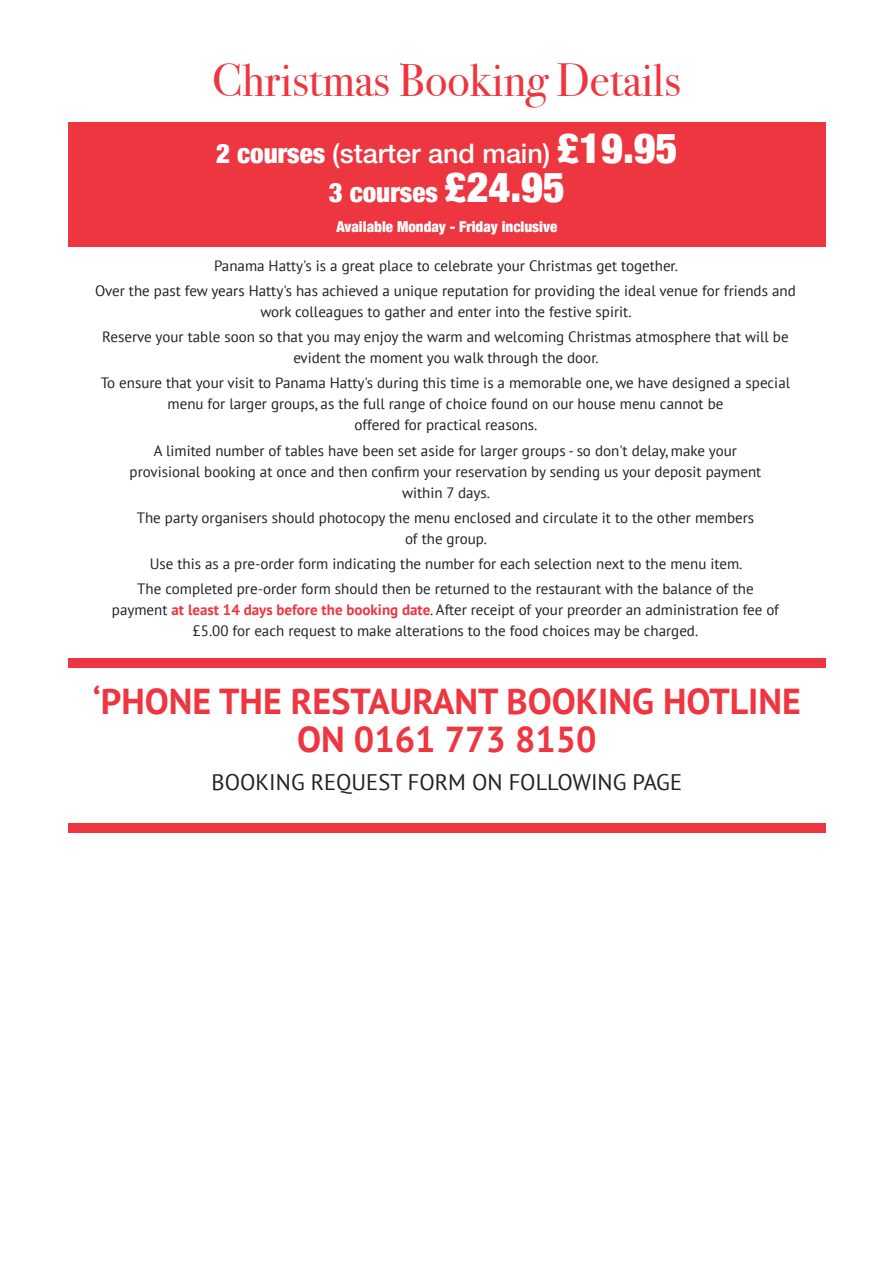
<style>
.page{position:relative;width:893px;height:1263px;background:#fff}
.page>*{position:absolute;margin:0;border:0;box-sizing:border-box;transform-origin:0 0}
.t1{font:46.5px "Bodoni Svty Two ITCTT";color:#ee3640}
.t2{font:700 36px/37.5px "PT Sans";color:#ee3640;text-align:center}
.t3{font:900 condensed 27px/39px "Helvetica Neue";color:#fff;text-align:center}
.t4{font:22.5px "PT Sans";color:#231f20}
.t5{font:15px/21px "PT Sans";color:#231f20;text-align:center}
.t6{font:900 condensed 15px "Helvetica Neue";color:#fff}
.s1{font-weight:500;font-stretch:normal}
.s2{font-size:42px}
.s3{font-weight:700;color:#ee3640}
</style>
<div class="page">
<div style="left:68px;top:658px;width:758px;height:10px;background:#ee3640"></div>
<div style="left:68px;top:823px;width:758px;height:9px;background:#ee3640"></div>
<div style="left:68px;top:123px;width:758px;height:124px;background:#ee3640"></div>
<div style="left:68px;top:122px;width:758px;height:98px;background:#ee3640"></div>
<h1 class="t1" style="left:212px;top:53px;width:470px">Christmas Booking Details</h1>
<h3 class="t3" style="left:216px;top:133px;width:463px">2 courses <span class="s1">(starter and main)</span> <span class="s2">£19.95<br></span>3 courses <span class="s2">£24.95</span></h3>
<p class="t6" style="left:336px;top:218px;width:222px">Available Monday - Friday inclusive</p>
<p class="t5" style="left:95px;top:253px;width:702px;line-height:25.2px">Panama Hatty's is a great place to celebrate your Christmas get together.<br>Over the past few years Hatty's has achieved a unique reputation for providing the ideal venue for friends and</p>
<p class="t5" style="left:102px;top:300px;width:688px;line-height:25.2px">work colleagues to gather and enter into the festive spirit.<br>Reserve your table soon so that you may enjoy the warm and welcoming Christmas atmosphere that will be</p>
<p class="t5" style="left:101px;top:346px;width:691px;line-height:25.2px">evident the moment you walk through the door.<br>To ensure that your visit to Panama Hatty's during this time is a memorable one, we have designed a special</p>
<p class="t5" style="left:168px;top:394px;width:557px">menu for larger groups, as the full range of choice found on our house menu cannot be offered for practical reasons.</p>
<p class="t5" style="left:130px;top:440px;width:633px">A limited number of tables have been set aside for larger groups - so don't delay, make your provisional booking at once and then confirm your reservation by sending us your deposit payment within 7 days.</p>
<p class="t5" style="left:137px;top:508px;width:619px">The party organisers should photocopy the menu enclosed and circulate it to the other members of the group.</p>
<p class="t5" style="left:137px;top:552px;width:618px;line-height:25.2px">Use this as a pre-order form indicating the number for each selection next to the menu item.<br>The completed pre-order form should then be returned to the restaurant with the balance of the</p>
<p class="t5" style="left:112px;top:600px;width:669px">payment <span class="s3">at least 14 days before the booking date</span>. After receipt of your preorder an administration fee of £5.00 for each request to make alterations to the food choices may be charged.</p>
<h2 class="t2" style="left:93px;top:684px;width:710px">‘PHONE THE RESTAURANT BOOKING HOTLINE<br>ON 0161 773 8150</h2>
<h3 class="t4" style="left:212px;top:769px;width:472px">BOOKING REQUEST FORM ON FOLLOWING PAGE</h3>
</div>
